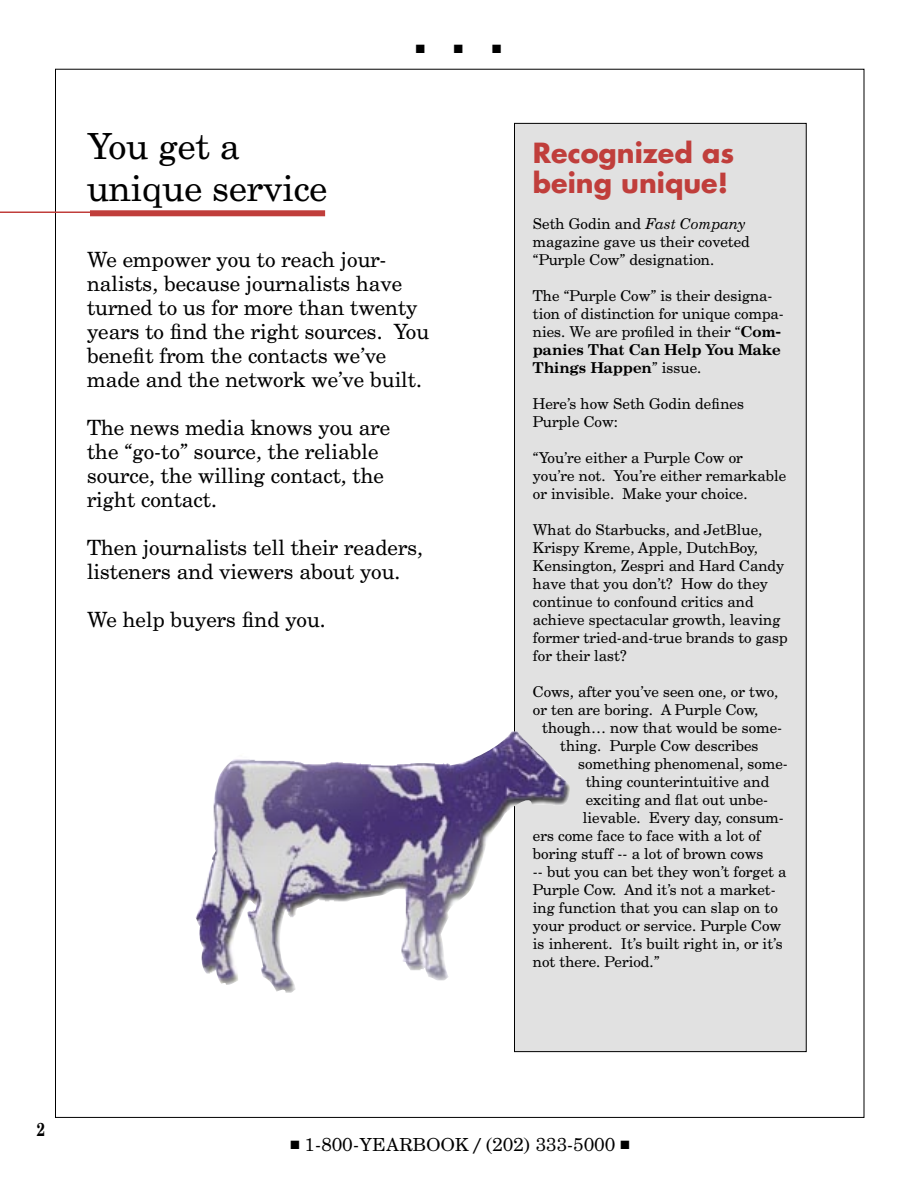
<style>
.page{position:relative;width:918px;height:1188px;background:#fff}
.page>*{position:absolute;margin:0;border:0;box-sizing:border-box;transform-origin:0 0}
.t1{font:36px/42px "Century Schoolbook Regular DTC";color:#000}
.t2{font:700 27px/30px "Futura";color:#c03e3b}
.t3{font:21px/24px "Century Schoolbook Regular DTC";color:#000}
.t4{font:18px "Century Schoolbook Regular DTC";letter-spacing:.025em;color:#000}
.t5{font:18px "Century Schoolbook Bold DTC";color:#000;scale:.75 1}
.t6{font:15px/18px "Century Schoolbook Regular DTC";color:#000}
.t7{font:15px/18px "Century Schoolbook Bold DTC";color:#000}
.t8{font:12px "Zapf Dingbats";color:#000}
.s1{font-family:"Century Schoolbook Regular Italic DTC"}
.s2{font-family:"Century Schoolbook Bold DTC"}
.s3{font-family:"Century Schoolbook Regular DTC"}
</style>
<div class="page">
<div style="left:514px;top:123px;width:292px;height:929px;background:#e1e1e1"></div>
<hr style="left:0;top:212px;width:297px;height:1px;background:#c03e3b">
<div style="left:90px;top:210px;width:235px;height:6px;background:#c03e3b"></div>
<img style="left:196px;top:731px;width:374px;height:262px">
<h1 class="t1" style="left:87px;top:129px;width:242px">You get a unique service</h1>
<p class="t8" style="left:416px;top:43px;width:11px">■</p>
<p class="t8" style="left:454px;top:43px;width:11px">■</p>
<p class="t8" style="left:492px;top:43px;width:11px">■</p>
<h3 class="t3" style="left:87px;top:250px;width:344px">We empower you to reach jour&shy;nalists, because journalists have turned to us for more than twenty years to find the right sources. You benefit from the contacts we’ve made and the network we’ve built.</h3>
<h3 class="t3" style="left:87px;top:418px;width:305px">The news media knows you are the “go-to” source, the reliable source, the willing contact, the right contact.</h3>
<h3 class="t3" style="left:87px;top:538px;width:338px">Then journalists tell their readers, listeners and viewers about you.</h3>
<h3 class="t3" style="left:87px;top:610px;width:240px">We help buyers find you.</h3>
<h2 class="t2" style="left:533px;top:138px;width:203px">Recognized as being unique!</h2>
<p class="t6" style="left:533px;top:217px;width:218px">Seth Godin and <span class="s1">Fast Company </span>magazine gave us their coveted “Purple Cow” designation.</p>
<p class="t6" style="left:533px;top:289px;width:253px">The “Purple Cow” is their designa&shy;tion of distinction for unique compa&shy;nies. We are profiled in their “<span class="s2">Com-</span></p>
<p class="t7" style="left:533px;top:343px;width:249px">panies That Can Help You Make<br>Things Happen<span class="s3">” issue.</span></p>
<p class="t6" style="left:533px;top:397px;width:213px">Here’s how Seth Godin defines<br>Purple Cow:</p>
<p class="t6" style="left:533px;top:451px;width:255px">“You’re either a Purple Cow or you’re not. You’re either remarkable or invisible. Make your choice.</p>
<p class="t6" style="left:533px;top:523px;width:256px">What do Starbucks, and JetBlue,<br>Krispy Kreme, Apple, DutchBoy,<br>Kensington, Zespri and Hard Candy have that you don’t? How do they continue to confound critics and achieve spectacular growth, leaving former tried-and-true brands to gasp for their last?</p>
<p class="t6" style="left:533px;top:685px;width:247px">Cows, after you’ve seen one, or two, or ten are boring. A Purple Cow,</p>
<p class="t6" style="left:542px;top:721px;width:242px;text-align:center">though… now that would be some&shy;thing. Purple Cow describes</p>
<p class="t6" style="left:578px;top:757px;width:211px">something phenomenal, some-</p>
<p class="t6" style="left:586px;top:775px;width:185px">thing counterintuitive and</p>
<p class="t6" style="left:586px;top:793px;width:184px">exciting and flat out unbe-</p>
<p class="t6" style="left:583px;top:811px;width:203px">lievable. Every day, consum-</p>
<p class="t6" style="left:533px;top:829px;width:230px">ers come face to face with a lot of</p>
<p class="t6" style="left:533px;top:847px;width:232px">boring stuff -- a lot of brown cows</p>
<p class="t6" style="left:533px;top:865px;width:255px">-- but you can bet they won’t forget a</p>
<p class="t6" style="left:533px;top:883px;width:244px">Purple Cow. And it’s not a market-</p>
<p class="t6" style="left:533px;top:901px;width:247px">ing function that you can slap on to</p>
<p class="t6" style="left:533px;top:919px;width:250px">your product or service. Purple Cow</p>
<p class="t6" style="left:533px;top:937px;width:251px">is inherent. It’s built right in, or it’s</p>
<p class="t6" style="left:533px;top:955px;width:128px">not there. Period.”</p>
<p class="t5" style="left:37px;top:1118px;width:12px">2</p>
<p class="t4" style="left:290px;top:1133px;width:341px">■ 1-800-YEARBOOK / (202) 333-5000 ■</p>
</div>
